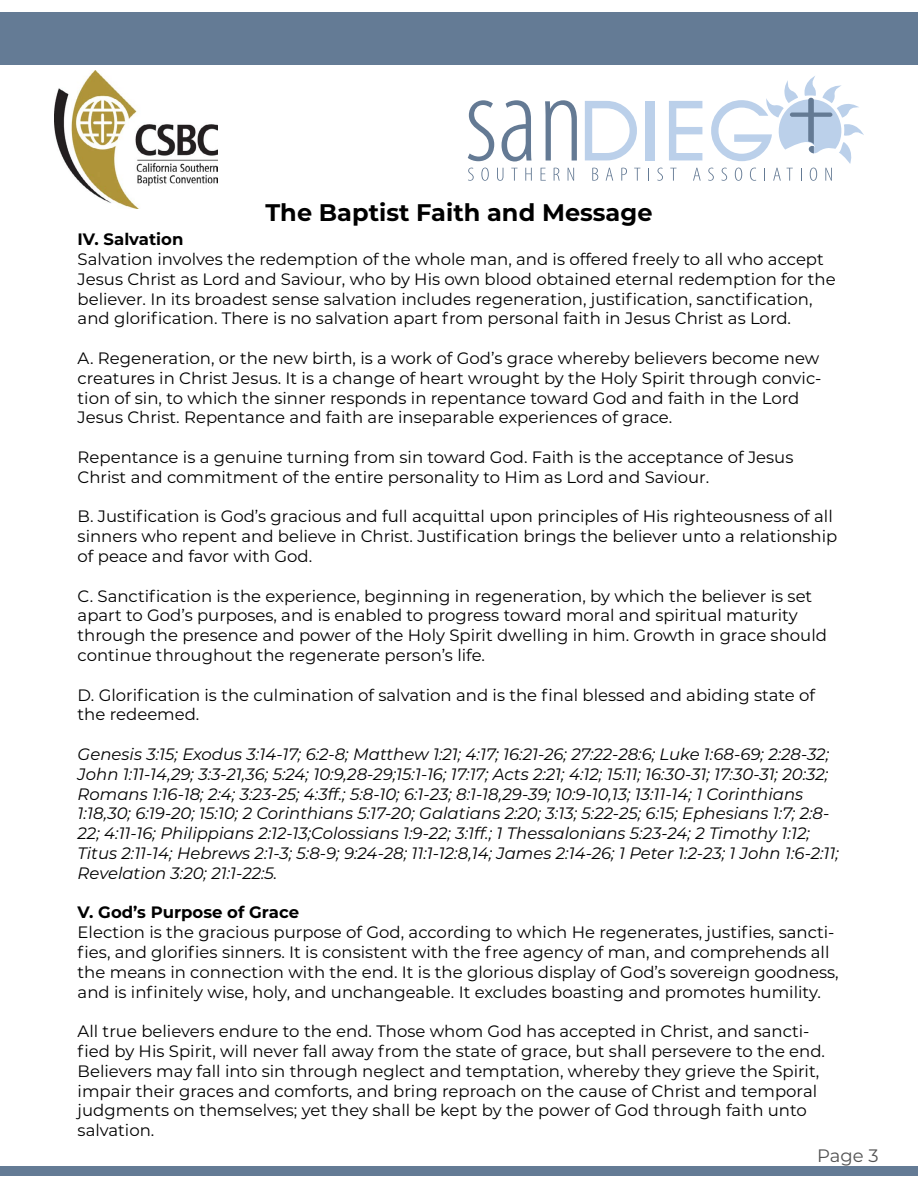
<style>
.page{position:relative;width:918px;height:1188px;background:#fff}
.page>*{position:absolute;margin:0;border:0;box-sizing:border-box;transform-origin:0 0}
.t1{font:700 24px "Montserrat";color:#000}
.t2{font:18px "Montserrat";color:#535353}
.t3{font:16.5px/19.8px "Montserrat";color:#000}
.t4{font:italic 16.5px/19.8px "Montserrat";color:#000}
.t5{font:700 16.5px "Montserrat";color:#000}
</style>
<div class="page">
<div style="left:0;top:13px;width:918px;height:52px;background:#647b95"></div>
<div style="left:0;top:1166px;width:918px;height:10px;background:#647b95"></div>
<img style="left:54px;top:71px;width:164px;height:137px">
<svg style="left:585px;top:101px;width:52px;height:59px"></svg>
<div style="left:646px;top:101px;width:9px;height:59px;background:#bbd0ea"></div>
<svg style="left:669px;top:101px;width:33px;height:59px"></svg>
<svg style="left:468px;top:100px;width:26px;height:61px"></svg>
<svg style="left:502px;top:100px;width:30px;height:62px"></svg>
<svg style="left:545px;top:100px;width:32px;height:61px"></svg>
<svg style="left:468px;top:168px;width:6px;height:13px"></svg>
<svg style="left:481px;top:168px;width:8px;height:13px"></svg>
<svg style="left:497px;top:168px;width:6px;height:13px"></svg>
<svg style="left:511px;top:168px;width:7px;height:13px"></svg>
<svg style="left:525px;top:168px;width:7px;height:13px"></svg>
<svg style="left:541px;top:168px;width:5px;height:13px"></svg>
<svg style="left:554px;top:168px;width:6px;height:13px"></svg>
<svg style="left:568px;top:168px;width:6px;height:13px"></svg>
<svg style="left:592px;top:168px;width:6px;height:13px"></svg>
<svg style="left:606px;top:168px;width:7px;height:13px"></svg>
<svg style="left:621px;top:168px;width:6px;height:13px"></svg>
<svg style="left:634px;top:168px;width:6px;height:13px"></svg>
<svg style="left:648px;top:168px;width:1px;height:13px"></svg>
<svg style="left:657px;top:168px;width:6px;height:13px"></svg>
<svg style="left:670px;top:168px;width:7px;height:13px"></svg>
<svg style="left:693px;top:168px;width:8px;height:13px"></svg>
<svg style="left:708px;top:76px;width:156px;height:105px"></svg>
<svg style="left:790px;top:113px;width:42px;height:4px"></svg>
<div style="left:808px;top:98px;width:6px;height:58px;background:#647a94;border-radius:3px"></div>
<h1 class="t1" style="left:265px;top:195px;width:389px">The Baptist Faith and Message</h1>
<p class="t5" style="left:78px;top:227px;width:107px">IV. Salvation</p>
<p class="t3" style="left:78px;top:249px;width:760px">Salvation involves the redemption of the whole man, and is offered freely to all who accept Jesus Christ as Lord and Saviour, who by His own blood obtained eternal redemption for the believer. In its broadest sense salvation includes regeneration, justification, sanctification, and glorification. There is no salvation apart from personal faith in Jesus Christ as Lord.</p>
<p class="t3" style="left:78px;top:348px;width:745px">A. Regeneration, or the new birth, is a work of God’s grace whereby believers become new creatures in Christ Jesus. It is a change of heart wrought by the Holy Spirit through convic&shy;tion of sin, to which the sinner responds in repentance toward God and faith in the Lord Jesus Christ. Repentance and faith are inseparable experiences of grace.</p>
<p class="t3" style="left:78px;top:447px;width:717px">Repentance is a genuine turning from sin toward God. Faith is the acceptance of Jesus<br>Christ and commitment of the entire personality to Him as Lord and Saviour.</p>
<p class="t3" style="left:78px;top:506px;width:761px">B. Justification is God’s gracious and full acquittal upon principles of His righteousness of all sinners who repent and believe in Christ. Justification brings the believer unto a relationship of peace and favor with God.</p>
<p class="t3" style="left:78px;top:585px;width:751px">C. Sanctification is the experience, beginning in regeneration, by which the believer is set apart to God’s purposes, and is enabled to progress toward moral and spiritual maturity through the presence and power of the Holy Spirit dwelling in him. Growth in grace should continue throughout the regenerate person’s life.</p>
<p class="t3" style="left:78px;top:684px;width:739px">D. Glorification is the culmination of salvation and is the final blessed and abiding state of the redeemed.</p>
<p class="t4" style="left:78px;top:744px;width:763px">Genesis 3:15; Exodus 3:14-17; 6:2-8; Matthew 1:21; 4:17; 16:21-26; 27:22-28:6; Luke 1:68-69; 2:28-32; John 1:11-14,29; 3:3-21,36; 5:24; 10:9,28-29;15:1-16; 17:17; Acts 2:21; 4:12; 15:11; 16:30-31; 17:30-31; 20:32; Romans 1:16-18; 2:4; 3:23-25; 4:3ff.; 5:8-10; 6:1-23; 8:1-18,29-39; 10:9-10,13; 13:11-14; 1 Corinthians 1:18,30; 6:19-20; 15:10; 2 Corinthians 5:17-20; Galatians 2:20; 3:13; 5:22-25; 6:15; Ephesians 1:7; 2:8- 22; 4:11-16; Philippians 2:12-13;Colossians 1:9-22; 3:1ff.; 1 Thessalonians 5:23-24; 2 Timothy 1:12; Titus 2:11-14; Hebrews 2:1-3; 5:8-9; 9:24-28; 11:1-12:8,14; James 2:14-26; 1 Peter 1:2-23; 1 John 1:6-2:11; Revelation 3:20; 21:1-22:5.</p>
<p class="t5" style="left:78px;top:901px;width:223px">V. God’s Purpose of Grace</p>
<p class="t3" style="left:78px;top:922px;width:763px">Election is the gracious purpose of God, according to which He regenerates, justifies, sancti&shy;fies, and glorifies sinners. It is consistent with the free agency of man, and comprehends all the means in connection with the end. It is the glorious display of God’s sovereign goodness, and is infinitely wise, holy, and unchangeable. It excludes boasting and promotes humility.</p>
<p class="t3" style="left:78px;top:1021px;width:749px">All true believers endure to the end. Those whom God has accepted in Christ, and sancti&shy;fied by His Spirit, will never fall away from the state of grace, but shall persevere to the end.<br>Believers may fall into sin through neglect and temptation, whereby they grieve the Spirit, impair their graces and comforts, and bring reproach on the cause of Christ and temporal judgments on themselves; yet they shall be kept by the power of God through faith unto salvation.</p>
<p class="t2" style="left:817px;top:1143px;width:63px">Page 3</p>
</div>
